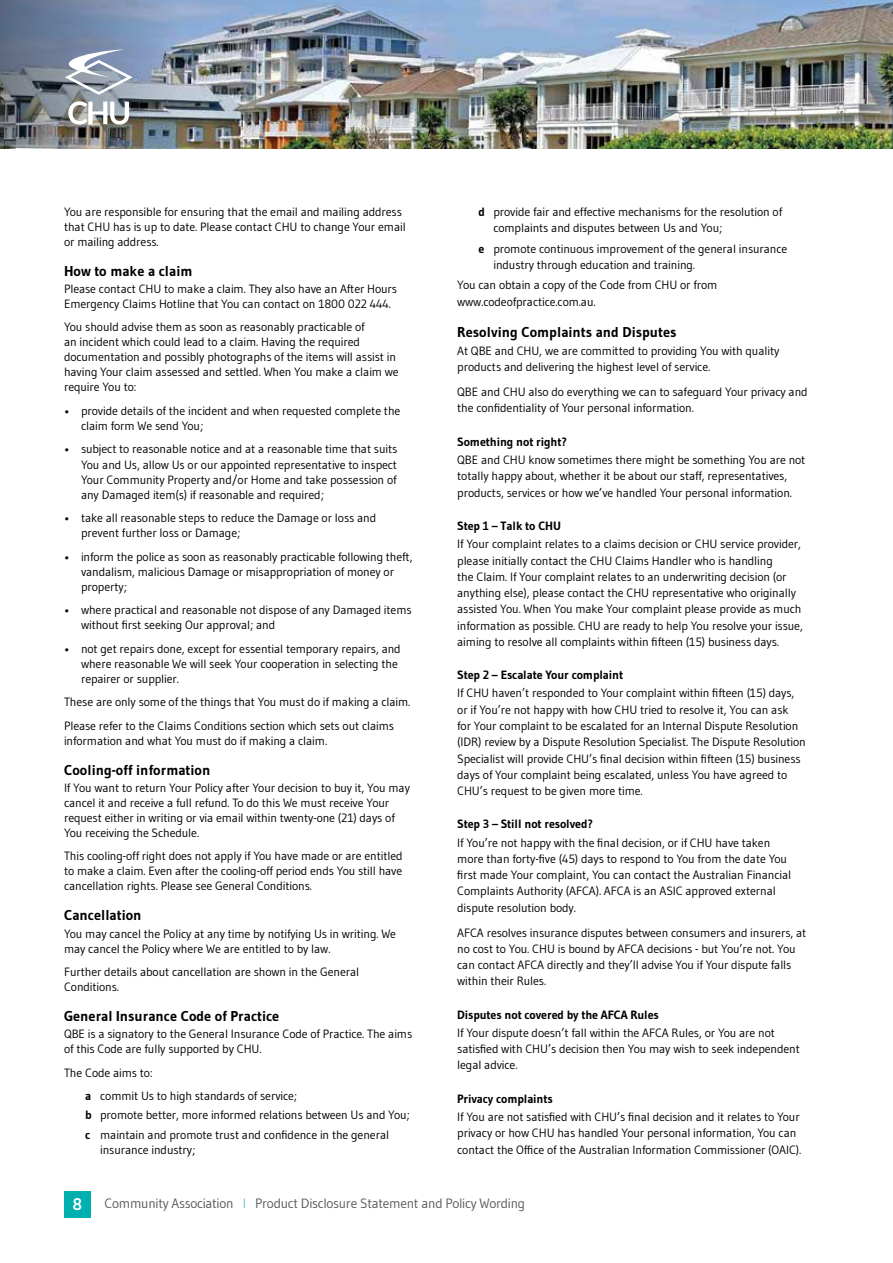
<style>
.page{position:relative;width:893px;height:1263px;background:#fff}
.page>*{position:absolute;margin:0;border:0;box-sizing:border-box;transform-origin:0 0}
.t1{font:700 16.8px "Gudea";color:#fff}
.t2{font:700 14.25px "Gudea";color:#000}
.t3{font:13.5px "Gudea";letter-spacing:-.02em;color:#58595b}
.t4{font:12px/16.2px "Gudea";letter-spacing:-.01em;color:#000}
.t5{font:700 12px "Gudea";letter-spacing:-.01em;color:#000}
.s1{font-weight:700}
.s2{color:#5dbdbc}
</style>
<div class="page">
<img style="left:0;top:0;width:893px;height:149px">
<img style="left:0;top:0;width:177px;height:148px">
<div style="left:64px;top:1191px;width:27px;height:26px;background:#00b0af"></div>
<svg style="left:65px;top:49px;width:68px;height:46px"></svg>
<svg style="left:68px;top:101px;width:61px;height:24px"></svg>
<p class="t4" style="left:64px;top:204px;width:343px;line-height:15px">You are responsible for ensuring that the email and mailing address that CHU has is up to date. Please contact CHU to change Your email or mailing address.</p>
<p class="t2" style="left:64px;top:262px;width:130px">How to make a claim</p>
<p class="t4" style="left:64px;top:281px;width:335px;line-height:15px">Please contact CHU to make a claim. They also have an After Hours<br>Emergency Claims Hotline that You can contact on 1800 022 444.</p>
<p class="t4" style="left:64px;top:319px;width:336px;line-height:15px">You should advise them as soon as reasonably practicable of<br>an incident which could lead to a claim. Having the required documentation and possibly photographs of the items will assist in having Your claim assessed and settled. When You make a claim we require You to:</p>
<p class="t4" style="left:81px;top:403px;width:321px;line-height:15px;text-indent:-17px">• provide details of the incident and when requested complete the claim form We send You;</p>
<p class="t4" style="left:81px;top:442px;width:318px;line-height:15px;text-align:justify;text-indent:-17px">• subject to reasonable notice and at a reasonable time that suits You and Us, allow Us or our appointed representative to inspect Your Community Property and/or Home and take possession of any Damaged item(s) if reasonable and required;</p>
<p class="t4" style="left:81px;top:510px;width:297px;line-height:15px;text-indent:-17px">• take all reasonable steps to reduce the Damage or loss and prevent further loss or Damage;</p>
<p class="t4" style="left:81px;top:549px;width:333px;line-height:15px;text-indent:-17px">• inform the police as soon as reasonably practicable following theft, vandalism, malicious Damage or misappropriation of money or property;</p>
<p class="t4" style="left:81px;top:602px;width:332px;line-height:15px;text-indent:-17px">• where practical and reasonable not dispose of any Damaged items without first seeking Our approval; and</p>
<p class="t4" style="left:81px;top:641px;width:321px;line-height:15px;text-indent:-17px">• not get repairs done, except for essential temporary repairs, and where reasonable We will seek Your cooperation in selecting the repairer or supplier.</p>
<p class="t4" style="left:64px;top:690px;width:348px;line-height:23.5px">These are only some of the things that You must do if making a claim.<br>Please refer to the Claims Conditions section which sets out claims</p>
<p class="t4" style="left:64px;top:732px;width:265px">information and what You must do if making a claim.</p>
<p class="t2" style="left:64px;top:761px;width:148px">Cooling-off information</p>
<p class="t4" style="left:64px;top:780px;width:347px;line-height:15px">If You want to return Your Policy after Your decision to buy it, You may cancel it and receive a full refund. To do this We must receive Your request either in writing or via email within twenty-one (21) days of You receiving the Schedule.</p>
<p class="t4" style="left:64px;top:848px;width:340px;line-height:15px;text-align:justify">This cooling-off right does not apply if You have made or are entitled to make a claim. Even after the cooling-off period ends You still have cancellation rights. Please see General Conditions.</p>
<p class="t2" style="left:64px;top:906px;width:79px">Cancellation</p>
<p class="t4" style="left:64px;top:925px;width:334px;line-height:15px">You may cancel the Policy at any time by notifying Us in writing. We may cancel the Policy where We are entitled to by law.</p>
<p class="t4" style="left:64px;top:964px;width:297px;line-height:15px">Further details about cancellation are shown in the General<br>Conditions.</p>
<p class="t2" style="left:64px;top:1007px;width:217px">General Insurance Code of Practice</p>
<p class="t4" style="left:64px;top:1026px;width:350px;line-height:15px">QBE is a signatory to the General Insurance Code of Practice. The aims of this Code are fully supported by CHU.</p>
<p class="t4" style="left:85px;top:1060px;width:213px;line-height:23.5px;text-indent:-21px">The Code aims to:<br><span class="s1">a</span> commit Us to high standards of service;</p>
<p class="t4" style="left:85px;top:1105px;width:326px;line-height:19.2px"><span class="s1">b</span> promote better, more informed relations between Us and You; <span class="s1">c</span> maintain and promote trust and confidence in the general</p>
<p class="t4" style="left:100px;top:1141px;width:97px">insurance industry;</p>
<p class="t4" style="left:493px;top:203px;width:290px;text-indent:-15px"><span class="s1">d</span> provide fair and effective mechanisms for the resolution of complaints and disputes between Us and You;</p>
<p class="t4" style="left:493px;top:240px;width:296px;text-indent:-15px"><span class="s1">e</span> promote continuous improvement of the general insurance industry through education and training.</p>
<p class="t4" style="left:457px;top:277px;width:262px">You can obtain a copy of the Code from CHU or from www.codeofpractice.com.au.</p>
<p class="t2" style="left:457px;top:323px;width:221px">Resolving Complaints and Disputes</p>
<p class="t4" style="left:457px;top:343px;width:324px">At QBE and CHU, we are committed to providing You with quality products and delivering the highest level of service.</p>
<p class="t4" style="left:457px;top:384px;width:352px">QBE and CHU also do everything we can to safeguard Your privacy and the confidentiality of Your personal information.</p>
<p class="t5" style="left:457px;top:434px;width:111px">Something not right?</p>
<p class="t4" style="left:457px;top:452px;width:350px">QBE and CHU know sometimes there might be something You are not totally happy about, whether it be about our staff, representatives, products, services or how we’ve handled Your personal information.</p>
<p class="t5" style="left:457px;top:518px;width:105px">Step 1 – Talk to CHU</p>
<p class="t4" style="left:457px;top:536px;width:347px">If Your complaint relates to a claims decision or CHU service provider, please initially contact the CHU Claims Handler who is handling<br>the Claim. If Your complaint relates to an underwriting decision (or anything else), please contact the CHU representative who originally assisted You. When You make Your complaint please provide as much information as possible. CHU are ready to help You resolve your issue, aiming to resolve all complaints within fifteen (15) business days.</p>
<p class="t5" style="left:457px;top:667px;width:167px">Step 2 – Escalate Your complaint</p>
<p class="t4" style="left:457px;top:685px;width:350px">If CHU haven’t responded to Your complaint within fifteen (15) days, or if You’re not happy with how CHU tried to resolve it, You can ask<br>for Your complaint to be escalated for an Internal Dispute Resolution (IDR) review by a Dispute Resolution Specialist. The Dispute Resolution Specialist will provide CHU’s final decision within fifteen (15) business days of Your complaint being escalated, unless You have agreed to CHU’s request to be given more time.</p>
<p class="t5" style="left:457px;top:817px;width:137px">Step 3 – Still not resolved?</p>
<p class="t4" style="left:457px;top:834px;width:335px">If You’re not happy with the final decision, or if CHU have taken more than forty-five (45) days to respond to You from the date You first made Your complaint, You can contact the Australian Financial Complaints Authority (AFCA). AFCA is an ASIC approved external dispute resolution body.</p>
<p class="t4" style="left:457px;top:924px;width:351px">AFCA resolves insurance disputes between consumers and insurers, at no cost to You. CHU is bound by AFCA decisions - but You’re not. You can contact AFCA directly and they’ll advise You if Your dispute falls within their Rules.</p>
<p class="t5" style="left:457px;top:1007px;width:203px">Disputes not covered by the AFCA Rules</p>
<p class="t4" style="left:457px;top:1024px;width:344px">If Your dispute doesn’t fall within the AFCA Rules, or You are not satisfied with CHU’s decision then You may wish to seek independent legal advice.</p>
<p class="t5" style="left:457px;top:1091px;width:97px">Privacy complaints</p>
<p class="t4" style="left:457px;top:1108px;width:346px">If You are not satisfied with CHU’s final decision and it relates to Your privacy or how CHU has handled Your personal information, You can contact the Office of the Australian Information Commissioner (OAIC).</p>
<h1 class="t1" style="left:72px;top:1194px;width:11px">8</h1>
<p class="t3" style="left:105px;top:1194px;width:422px">Community Association <span class="s2">l</span> Product Disclosure Statement and Policy Wording</p>
</div>
